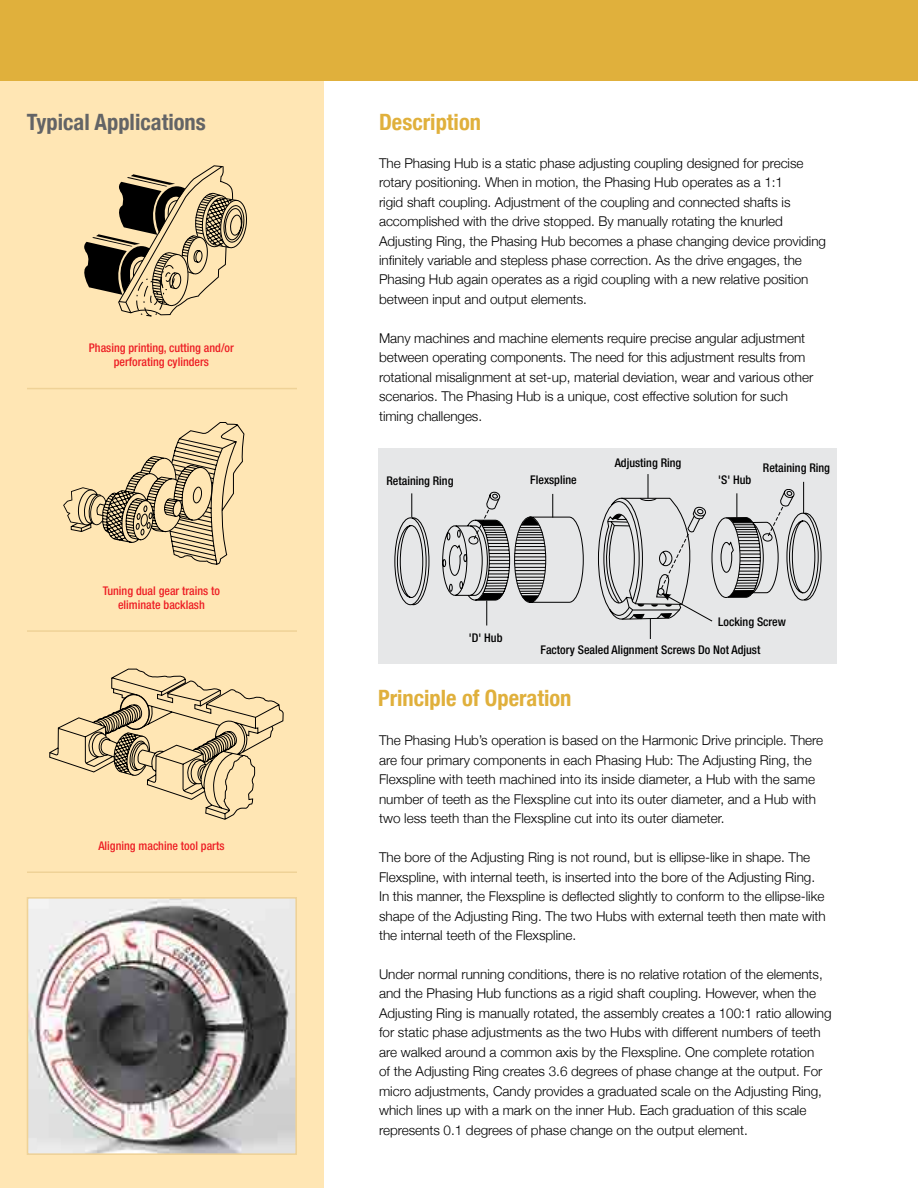
<style>
.page{position:relative;width:918px;height:1188px;background:#fff}
.page>*{position:absolute;margin:0;border:0;box-sizing:border-box;transform-origin:0 0}
.t1{font:700 condensed 22.5px "Helvetica Neue";color:#e0b03c}
.t2{font:700 condensed 22.5px "Helvetica Neue";color:#636466}
.t3{font:300 13.5px/19.5px "Helvetica Neue";color:#000}
.t4{font:500 condensed 12px/14.4px "Helvetica Neue";color:#ed1d24;text-align:center}
.t5{font:500 condensed 12px "Helvetica Neue";color:#000}
</style>
<div class="page">
<div style="left:378px;top:448px;width:459px;height:216px;background:#e6e7e8"></div>
<div style="left:0;top:76px;width:324px;height:1112px;background:#ffe6b4"></div>
<div style="left:0;top:0;width:918px;height:81px;background:#e0b03c"></div>
<hr style="left:27px;top:388px;width:270px;height:1px;background:#efd297">
<hr style="left:27px;top:630px;width:270px;height:2px;background:#efd297">
<hr style="left:27px;top:872px;width:270px;height:1px;background:#efd297">
<svg style="left:84px;top:165px;width:163px;height:152px"></svg>
<svg style="left:63px;top:422px;width:182px;height:143px"></svg>
<svg style="left:49px;top:668px;width:235px;height:152px"></svg>
<svg style="left:394px;top:492px;width:428px;height:134px"></svg>
<svg style="left:472px;top:509px;width:30px;height:32px"></svg>
<svg style="left:516px;top:517px;width:29px;height:30px"></svg>
<hr style="left:515px;top:550px;width:30px;height:1px;background:#000">
<hr style="left:514px;top:553px;width:32px;height:1px;background:#000">
<hr style="left:515px;top:557px;width:31px;height:1px;background:#000">
<hr style="left:515px;top:560px;width:31px;height:1px;background:#000">
<hr style="left:515px;top:563px;width:31px;height:1px;background:#000">
<hr style="left:515px;top:567px;width:31px;height:1px;background:#000">
<hr style="left:515px;top:570px;width:30px;height:1px;background:#000">
<svg style="left:516px;top:574px;width:29px;height:28px"></svg>
<svg style="left:411px;top:493px;width:1px;height:25px"></svg>
<hr style="left:803px;top:482px;width:1px;height:31px;background:#000">
<svg style="left:552px;top:494px;width:1px;height:24px"></svg>
<svg style="left:476px;top:593px;width:27px;height:32px"></svg>
<svg style="left:596px;top:474px;width:199px;height:165px"></svg>
<img style="left:30px;top:900px;width:264px;height:252px">
<div style="left:27px;top:897px;width:270px;height:258px;border:2px solid #efd297"></div>
<h1 class="t2" style="left:27px;top:109px;width:180px">Typical Applications</h1>
<p class="t4" style="left:89px;top:340px;width:147px">Phasing printing, cutting and/or perforating cylinders</p>
<p class="t4" style="left:103px;top:583px;width:119px">Tuning dual gear trains to eliminate backlash</p>
<p class="t4" style="left:98px;top:838px;width:128px">Aligning machine tool parts</p>
<h1 class="t1" style="left:379px;top:108px;width:103px">Description</h1>
<p class="t3" style="left:379px;top:153px;width:448px">The Phasing Hub is a static phase adjusting coupling designed for precise rotary positioning. When in motion, the Phasing Hub operates as a 1:1<br>rigid shaft coupling. Adjustment of the coupling and connected shafts is accomplished with the drive stopped. By manually rotating the knurled Adjusting Ring, the Phasing Hub becomes a phase changing device providing infinitely variable and stepless phase correction. As the drive engages, the Phasing Hub again operates as a rigid coupling with a new relative position between input and output elements.</p>
<p class="t3" style="left:379px;top:328px;width:436px">Many machines and machine elements require precise angular adjustment between operating components. The need for this adjustment results from rotational misalignment at set-up, material deviation, wear and various other scenarios. The Phasing Hub is a unique, cost effective solution for such timing challenges.</p>
<p class="t5" style="left:386px;top:474px;width:69px">Retaining Ring</p>
<p class="t5" style="left:530px;top:473px;width:48px">Flexspline</p>
<p class="t5" style="left:615px;top:456px;width:68px">Adjusting Ring</p>
<p class="t5" style="left:718px;top:473px;width:35px">'S' Hub</p>
<p class="t5" style="left:763px;top:460px;width:69px">Retaining Ring</p>
<p class="t5" style="left:469px;top:630px;width:35px">'D' Hub</p>
<p class="t5" style="left:718px;top:615px;width:69px">Locking Screw</p>
<p class="t5" style="left:541px;top:643px;width:221px">Factory Sealed Alignment Screws Do Not Adjust</p>
<h1 class="t1" style="left:378px;top:684px;width:195px">Principle of Operation</h1>
<p class="t3" style="left:379px;top:730px;width:446px">The Phasing Hub’s operation is based on the Harmonic Drive principle. There are four primary components in each Phasing Hub: The Adjusting Ring, the Flexspline with teeth machined into its inside diameter, a Hub with the same number of teeth as the Flexspline cut into its outer diameter, and a Hub with two less teeth than the Flexspline cut into its outer diameter.</p>
<p class="t3" style="left:379px;top:847px;width:448px">The bore of the Adjusting Ring is not round, but is ellipse-like in shape. The Flexspline, with internal teeth, is inserted into the bore of the Adjusting Ring.<br>In this manner, the Flexspline is deflected slightly to conform to the ellipse-like shape of the Adjusting Ring. The two Hubs with external teeth then mate with the internal teeth of the Flexspline.</p>
<p class="t3" style="left:379px;top:964px;width:454px">Under normal running conditions, there is no relative rotation of the elements, and the Phasing Hub functions as a rigid shaft coupling. However, when the Adjusting Ring is manually rotated, the assembly creates a 100:1 ratio allowing for static phase adjustments as the two Hubs with different numbers of teeth are walked around a common axis by the Flexspline. One complete rotation<br>of the Adjusting Ring creates 3.6 degrees of phase change at the output. For micro adjustments, Candy provides a graduated scale on the Adjusting Ring, which lines up with a mark on the inner Hub. Each graduation of this scale represents 0.1 degrees of phase change on the output element.</p>
</div>
